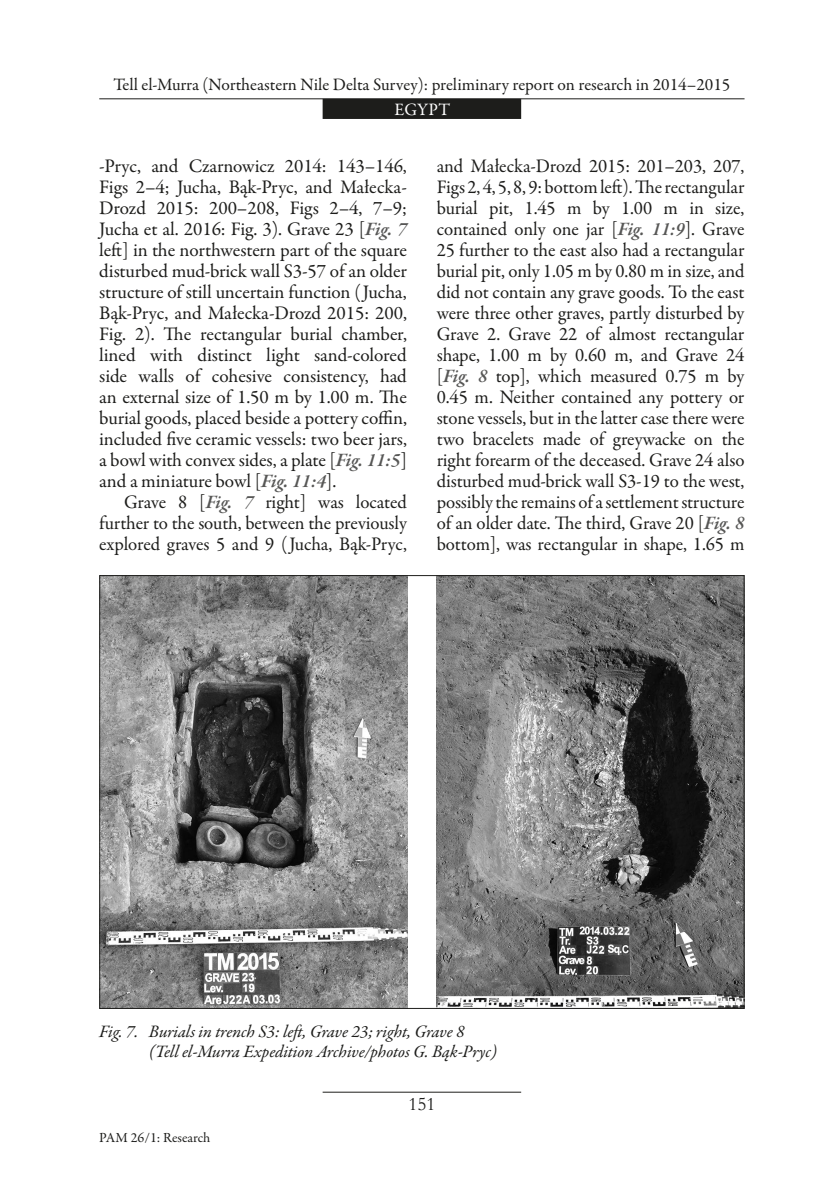
<style>
.page{position:relative;width:819px;height:1191px;background:#fff}
.page>*{position:absolute;margin:0;border:0;box-sizing:border-box;transform-origin:0 0}
.t1{font:19.25px/21px "Garamond Premr Pro";letter-spacing:-.01em;color:#1d1d1b;text-align:justify}
.t2{font:19.25px "Garamond";color:#1d1d1b}
.t3{font:italic 17.5px/20.1px "Garamond Premr Pro";letter-spacing:-.01em;color:#1d1d1b}
.t4{font:17.5px "Garamond Premr Pro";color:#1d1d1b}
.t5{font:17.5px "Garamond Premr Pro";letter-spacing:.015em;color:#fff}
.t6{font:14px "Garamond Premr Pro";color:#1d1d1b}
.s1{font-weight:600;font-style:italic;color:#575756}
</style>
<div class="page">
<hr style="left:99px;top:98px;width:645px;height:1px;background:#1d1d1b">
<div style="left:322px;top:99px;width:199px;height:20px;background:#1d1d1b"></div>
<hr style="left:322px;top:1091px;width:199px;height:1px;background:#1d1d1b">
<img style="left:101px;top:577px;width:306px;height:429px">
<img style="left:437px;top:577px;width:305px;height:429px">
<p class="t4" style="left:113px;top:74px;width:618px">Tell el-Murra (Northeastern Nile Delta Survey): preliminary report on research in 2014–2015</p>
<p class="t5" style="left:394px;top:99px;width:57px">EGYPT</p>
<p class="t1" style="left:99px;top:156px;width:309px">-Pryc, and Czarnowicz 2014: 143–146, Figs 2–4; Jucha, Bąk-Pryc, and Małecka-Drozd 2015: 200–208, Figs 2–4, 7–9; Jucha et al. 2016: Fig. 3). Grave 23 [<span class="s1">Fig. 7 </span>left] in the northwestern part of the square disturbed mud-brick wall S3-57 of an older structure of still uncertain function (Jucha, Bąk-Pryc, and Małecka-Drozd 2015: 200, Fig. 2). The rectangular burial chamber, lined with distinct light sand-colored side walls of cohesive consistency, had an external size of 1.50 m by 1.00 m. The burial goods, placed beside a pottery coffin, included five ceramic vessels: two beer jars, a bowl with convex sides, a plate [<span class="s1">Fig. 11:5</span>] and a miniature bowl [<span class="s1">Fig. 11:4</span>].</p>
<p class="t1" style="left:99px;top:492px;width:309px;text-indent:25px">Grave 8 [<span class="s1">Fig. 7</span> right] was located further to the south, between the previously explored graves 5 and 9 (Jucha, Bąk-Pryc,</p>
<p class="t1" style="left:436px;top:156px;width:309px">and Małecka-Drozd 2015: 201–203, 207, Figs 2, 4, 5, 8, 9: bottom left). The rectangular burial pit, 1.45 m by 1.00 m in size, contained only one jar [<span class="s1">Fig. 11:9</span>]. Grave 25 further to the east also had a rectangular burial pit, only 1.05 m by 0.80 m in size, and did not contain any grave goods. To the east were three other graves, partly disturbed by Grave 2. Grave 22 of almost rectangular shape, 1.00 m by 0.60 m, and Grave 24 [<span class="s1">Fig. 8</span> top], which measured 0.75 m by 0.45 m. Neither contained any pottery or stone vessels, but in the latter case there were two bracelets made of greywacke on the right forearm of the deceased. Grave 24 also disturbed mud-brick wall S3-19 to the west, possibly the remains of a settlement structure of an older date. The third, Grave 20 [<span class="s1">Fig. 8 </span>bottom], was rectangular in shape, 1.65 m</p>
<p class="t3" style="left:149px;top:1022px;width:349px;text-indent:-50px">Fig. 7. Burials in trench S3: left, Grave 23; right, Grave 8 (Tell el-Murra Expedition Archive/photos G. Bąk-Pryc)</p>
<p class="t6" style="left:99px;top:1128px;width:113px">PAM 26/1: Research</p>
<p class="t2" style="left:408px;top:1090px;width:29px">151</p>
</div>
